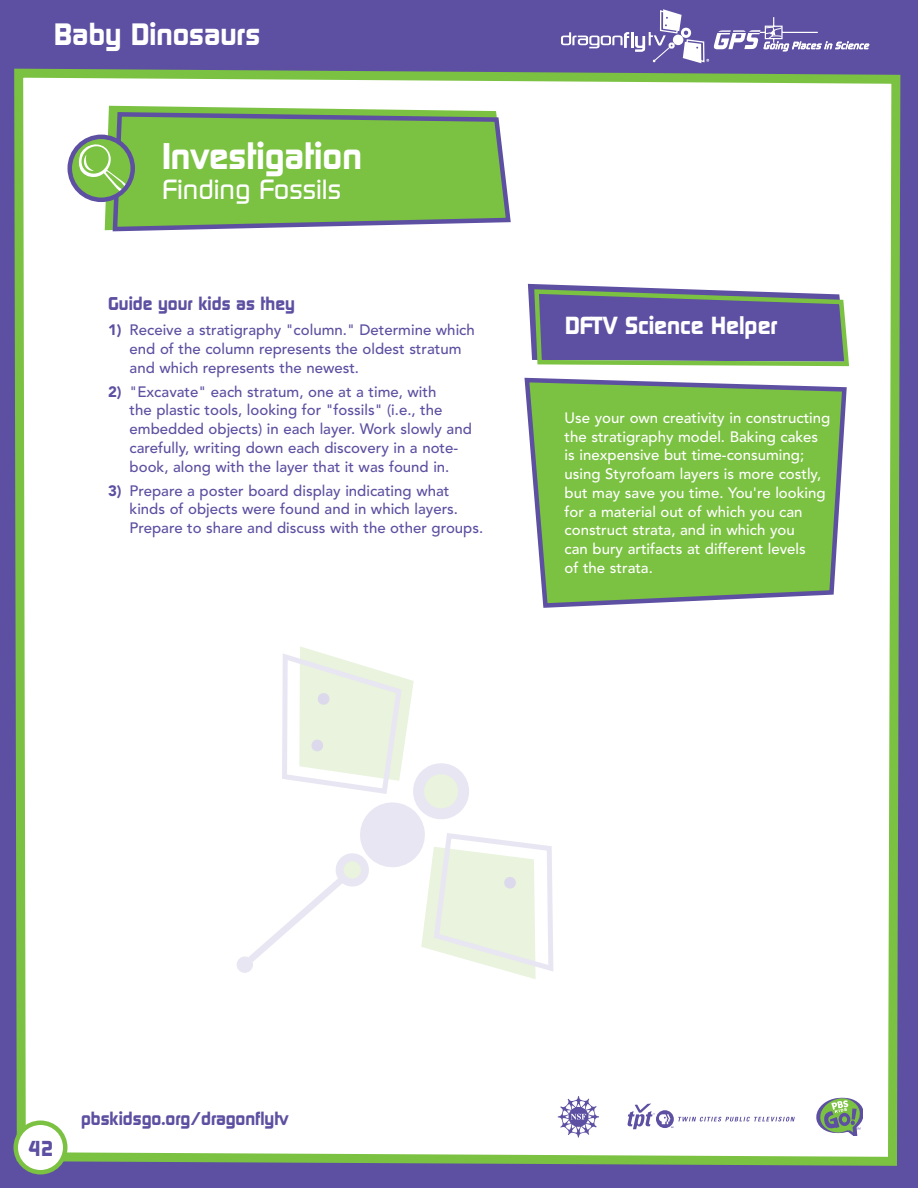
<style>
.page{position:relative;width:918px;height:1188px;background:#5d4fa1}
.page>*{position:absolute;margin:0;border:0;box-sizing:border-box;transform-origin:0 0}
.t1{font:700 36px "Dicot";color:#fff}
.t2{font:700 30px "Dicot";color:#fff}
.t3{font:500 27px "Dicot";color:#fff}
.t4{font:700 24px "Dicot";color:#fff}
.t5{font:700 21px "Dicot";color:#5d4fa1}
.t6{font:700 18px "Dicot";color:#5d4fa1}
.t7{font:500 15px/18.8px "Avenir";color:#5d4fa1}
.t8{font:500 15px/18.8px "Avenir";color:#fff}
.s1{font-weight:900}
</style>
<div class="page">
<div style="left:14px;top:69px;width:886px;height:1097px;background:#fff"></div>
<svg style="left:105px;top:106px;width:405px;height:124px;fill:#7bc142"></svg>
<svg style="left:113px;top:112px;width:398px;height:119px"></svg>
<svg style="left:14px;top:1120px;width:54px;height:55px"></svg>
<svg style="left:68px;top:135px;width:67px;height:67px"></svg>
<svg style="left:627px;top:1104px;width:168px;height:25px"></svg>
<svg style="left:815px;top:1096px;width:48px;height:40px"></svg>
<svg style="left:558px;top:1096px;width:41px;height:41px"></svg>
<svg style="left:561px;top:9px;width:308px;height:54px"></svg>
<svg style="left:528px;top:284px;width:321px;height:82px"></svg>
<svg style="left:524px;top:378px;width:323px;height:230px"></svg>
<svg style="left:248px;top:646px;width:305px;height:333px"></svg>
<div style="left:237px;top:956px;width:16px;height:17px;background:#e8e6f2;border-radius:50%"></div>
<h2 class="t2" style="left:54px;top:17px;width:208px">Baby Dinosaurs</h2>
<h1 class="t1" style="left:162px;top:136px;width:201px">Investigation</h1>
<h3 class="t3" style="left:162px;top:174px;width:181px">Finding Fossils</h3>
<p class="t6" style="left:108px;top:293px;width:188px">Guide your kids as they</p>
<p class="t7" style="left:130px;top:322px;width:347px;text-indent:-22px"><span class="s1">1)</span> Receive a stratigraphy "column." Determine which end of the column represents the oldest stratum and which represents the newest.</p>
<p class="t7" style="left:130px;top:383px;width:344px;text-indent:-22px"><span class="s1">2)</span> "Excavate" each stratum, one at a time, with<br>the plastic tools, looking for "fossils" (i.e., the embedded objects) in each layer. Work slowly and carefully, writing down each discovery in a note&shy;book, along with the layer that it was found in.</p>
<p class="t7" style="left:130px;top:482px;width:355px;text-indent:-22px"><span class="s1">3)</span> Prepare a poster board display indicating what kinds of objects were found and in which layers.<br>Prepare to share and discuss with the other groups.</p>
<h3 class="t4" style="left:565px;top:312px;width:214px">DFTV Science Helper</h3>
<p class="t8" style="left:565px;top:410px;width:267px">Use your own creativity in constructing the stratigraphy model. Baking cakes is inexpensive but time-consuming; using Styrofoam layers is more costly, but may save you time. You're looking for a material out of which you can construct strata, and in which you<br>can bury artifacts at different levels<br>of the strata.</p>
<h3 class="t5" style="left:28px;top:1136px;width:27px">42</h3>
<p class="t6" style="left:81px;top:1108px;width:209px">pbskidsgo.org/dragonflytv</p>
</div>
